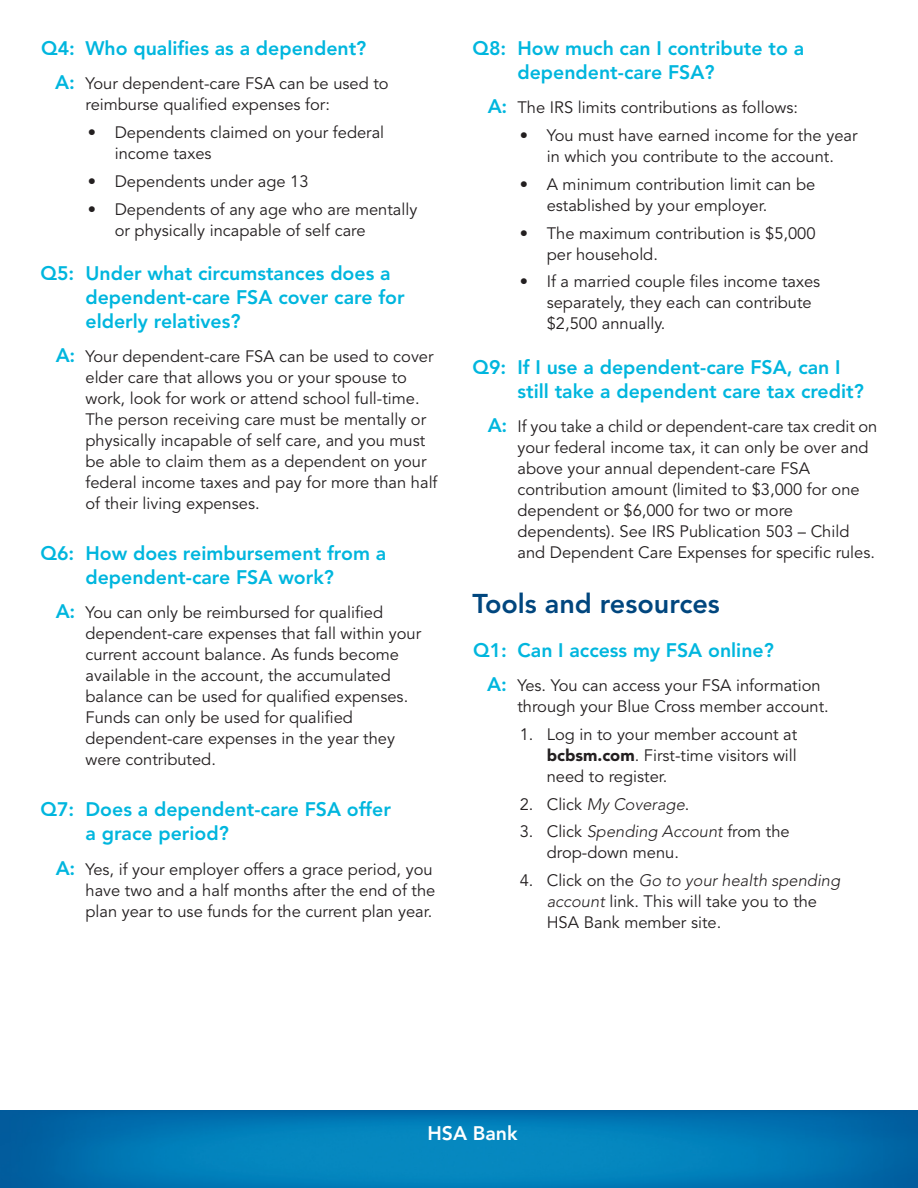
<style>
.page{position:relative;width:918px;height:1188px;background:#fff}
.page>*{position:absolute;margin:0;border:0;box-sizing:border-box;transform-origin:0 0}
.t1{font:800 27px "Avenir LT Std";color:#00467e}
.Q__indent{font:800 19.5px/24px "Avenir LT Std";color:#00b6de}
.Q__indent-2{font:800 19.5px "Avenir LT Std";color:#fff}
.A__indent{font:16.5px/21px "Avenir LT Std";color:#231f20}
.t2{font:italic 300 16.5px "Avenir LT Std";color:#231f20}
.s1{font-weight:800;font-size:19.5px;color:#00b6de}
.s2{font-weight:900}
.s3{font-weight:400;font-style:normal}
.s4{font-weight:300;font-style:italic}
</style>
<div class="page">
<img style="left:0;top:1110px;width:918px;height:78px">
<p class="Q__indent" style="left:41px;top:37px;width:327px">Q4: Who qualifies as a dependent?</p>
<p class="A__indent" style="left:86px;top:74px;width:305px;text-indent:-30px"><span class="s1">A:</span> Your dependent‑care FSA can be used to reimburse qualified expenses for:</p>
<p class="A__indent" style="left:115px;top:123px;width:271px;text-indent:-27px">• Dependents claimed on your federal income taxes</p>
<p class="A__indent" style="left:88px;top:171px;width:222px">• Dependents under age 13</p>
<p class="A__indent" style="left:115px;top:199px;width:304px;text-indent:-27px">• Dependents of any age who are mentally or physically incapable of self care</p>
<p class="Q__indent" style="left:86px;top:261px;width:321px;text-indent:-45px">Q5: Under what circumstances does a dependent-care FSA cover care for elderly relatives?</p>
<p class="A__indent" style="left:86px;top:346px;width:354px;text-indent:-30px"><span class="s1">A:</span> Your dependent‑care FSA can be used to cover elder care that allows you or your spouse to work, look for work or attend school full‑time.<br>The person receiving care must be mentally or physically incapable of self care, and you must be able to claim them as a dependent on your federal income taxes and pay for more than half of their living expenses.</p>
<p class="Q__indent" style="left:40px;top:541px;width:347px;text-align:center">Q6: How does reimbursement from a dependent-care FSA work?</p>
<p class="A__indent" style="left:86px;top:603px;width:337px;text-indent:-30px"><span class="s1">A:</span> You can only be reimbursed for qualified dependent‑care expenses that fall within your current account balance. As funds become available in the account, the accumulated balance can be used for qualified expenses.<br>Funds can only be used for qualified dependent‑care expenses in the year they were contributed.</p>
<p class="Q__indent" style="left:86px;top:798px;width:307px;text-indent:-45px">Q7: Does a dependent‑care FSA offer a grace period?</p>
<p class="A__indent" style="left:86px;top:859px;width:351px;text-indent:-30px"><span class="s1">A:</span> Yes, if your employer offers a grace period, you have two and a half months after the end of the plan year to use funds for the current plan year.</p>
<p class="Q__indent" style="left:518px;top:37px;width:288px;text-indent:-45px">Q8: How much can I contribute to a dependent‑care FSA?</p>
<p class="A__indent" style="left:488px;top:98px;width:312px"><span class="s1">A:</span> The IRS limits contributions as follows:</p>
<p class="A__indent" style="left:520px;top:126px;width:339px;text-align:center">• You must have earned income for the year in which you contribute to the account.</p>
<p class="A__indent" style="left:547px;top:174px;width:270px;text-indent:-27px">• A minimum contribution limit can be established by your employer.</p>
<p class="A__indent" style="left:547px;top:223px;width:270px;text-indent:-27px">• The maximum contribution is $5,000 per household.</p>
<p class="A__indent" style="left:547px;top:272px;width:275px;text-indent:-27px">• If a married couple files income taxes separately, they each can contribute $2,500 annually.</p>
<p class="Q__indent" style="left:518px;top:355px;width:348px;text-indent:-45px">Q9: If I use a dependent‑care FSA, can I still take a dependent care tax credit?</p>
<p class="A__indent" style="left:518px;top:416px;width:361px;text-indent:-30px"><span class="s1">A:</span> If you take a child or dependent‑care tax credit on your federal income tax, it can only be over and above your annual dependent‑care FSA contribution amount (limited to $3,000 for one dependent or $6,000 for two or more dependents). See IRS Publication 503 – Child and Dependent Care Expenses for specific rules.</p>
<p class="t1" style="left:472px;top:587px;width:249px">Tools and resources</p>
<p class="Q__indent" style="left:473px;top:638px;width:302px">Q1: Can I access my FSA online?</p>
<p class="A__indent" style="left:518px;top:675px;width:313px;text-indent:-30px"><span class="s1">A:</span> Yes. You can access your FSA information through your Blue Cross member account.</p>
<p class="A__indent" style="left:547px;top:724px;width:252px;text-align:justify;text-indent:-27px">1. Log in to your member account at <span class="s2">bcbsm.com</span>. First‑time visitors will need to register.</p>
<p class="t2" style="left:520px;top:794px;width:171px"><span class="s3">2. Click</span> My Coverage<span class="s3">.</span></p>
<p class="A__indent" style="left:547px;top:822px;width:244px;text-indent:-27px">3. Click <span class="s4">Spending Account</span> from the drop‑down menu.</p>
<p class="A__indent" style="left:547px;top:870px;width:295px;text-indent:-27px">4. Click on the <span class="s4">Go to your health spending account</span> link. This will take you to the<br>HSA Bank member site.</p>
<p class="Q__indent-2" style="left:427px;top:1122px;width:92px">HSA Bank</p>
</div>
